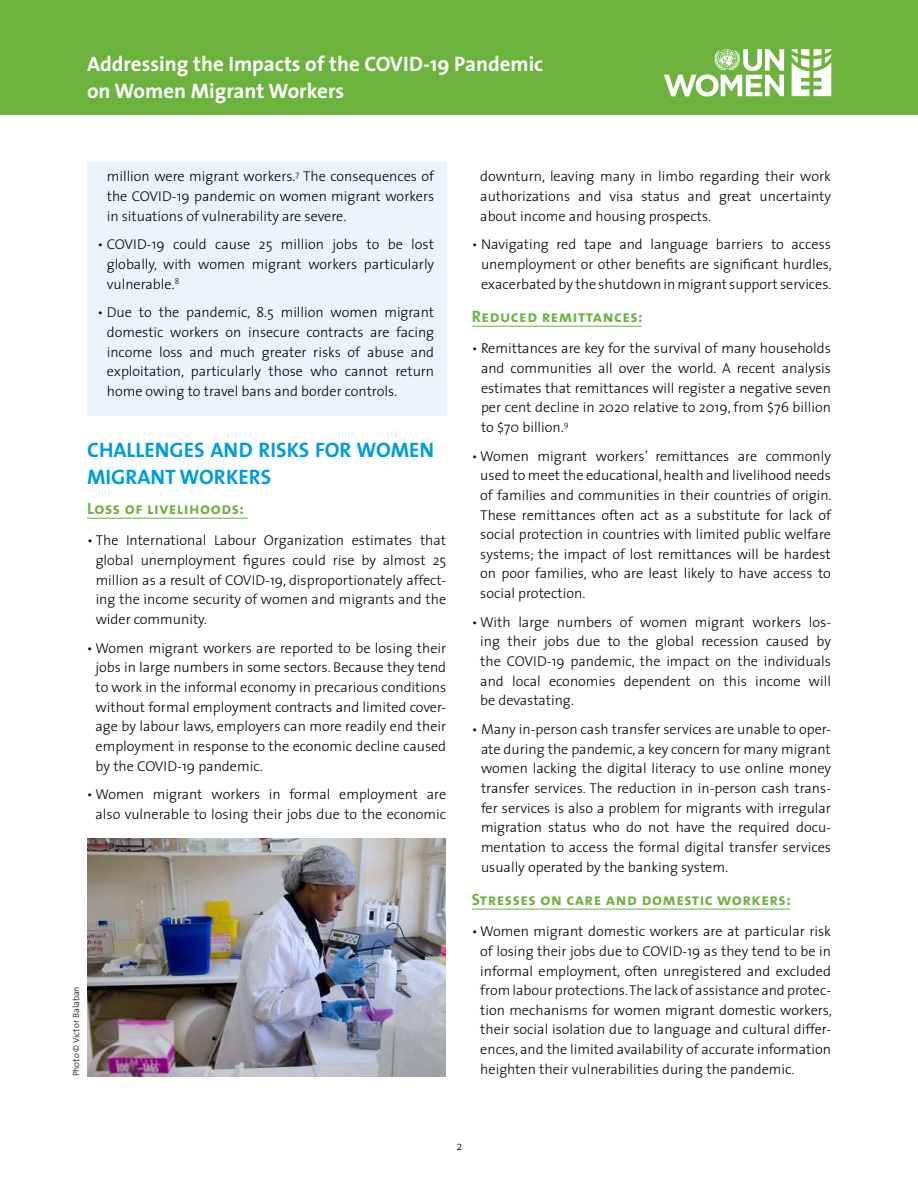
<style>
.page{position:relative;width:918px;height:1188px;background:#fff}
.page>*{position:absolute;margin:0;border:0;box-sizing:border-box;transform-origin:0 0}
.t1{font:700 21px/27px "The Sans";color:#fff}
.t2{font:700 21px/27px "The Sans";color:#009ddc}
.t3{font:16.5px "The Sans Bold Caps";letter-spacing:.03em;color:#6cb33e}
.t4{font:300 14.25px/19.6px "The Sans";color:#000;text-align:justify}
.t5{font:300 12px "The Sans";color:#000}
.t6{font:300 9px "The Sans";color:#000}
</style>
<div class="page">
<div style="left:0;top:0;width:918px;height:115px;background:#6cb33e"></div>
<div style="left:87px;top:162px;width:359px;height:254px;background:#ecf4fb"></div>
<hr style="left:87px;top:518px;width:161px;height:1px;background:#6cb33e">
<hr style="left:472px;top:326px;width:170px;height:1px;background:#6cb33e">
<hr style="left:472px;top:909px;width:318px;height:1px;background:#6cb33e">
<img style="left:87px;top:839px;width:359px;height:237px">
<svg style="left:664px;top:49px;width:120px;height:48px"></svg>
<svg style="left:792px;top:49px;width:39px;height:47px"></svg>
<h1 class="t1" style="left:87px;top:50px;width:458px">Addressing the Impacts of the COVID-19 Pandemic on Women Migrant Workers</h1>
<p class="t4" style="left:107px;top:166px;width:329px">million were migrant workers.<sup>7</sup> The consequences of the COVID-19 pandemic on women migrant workers in situations of vulnerability are severe.</p>
<p class="t4" style="left:107px;top:234px;width:329px;text-indent:-9px">• COVID-19 could cause 25 million jobs to be lost globally, with women migrant workers particularly vulnerable.<sup>8</sup></p>
<p class="t4" style="left:107px;top:302px;width:329px;text-indent:-9px">• Due to the pandemic, 8.5 million women migrant domestic workers on insecure contracts are facing income loss and much greater risks of abuse and exploitation, particularly those who cannot return home owing to travel bans and border controls.</p>
<h1 class="t2" style="left:87px;top:436px;width:349px">CHALLENGES AND RISKS FOR WOMEN<br>MIGRANT WORKERS</h1>
<p class="t3" style="left:87px;top:494px;width:159px">Loss of livelihoods:</p>
<p class="t4" style="left:96px;top:530px;width:352px;text-indent:-9px">• The International Labour Organization estimates that global unemployment figures could rise by almost 25 million as a result of COVID-19, disproportionately affect&shy;ing the income security of women and migrants and the wider community.</p>
<p class="t4" style="left:96px;top:638px;width:352px;text-indent:-9px">• Women migrant workers are reported to be losing their jobs in large numbers in some sectors. Because they tend to work in the informal economy in precarious conditions without formal employment contracts and limited cover&shy;age by labour laws, employers can more readily end their employment in response to the economic decline caused by the COVID-19 pandemic.</p>
<p class="t4" style="left:87px;top:784px;width:361px;text-align:center">• Women migrant workers in formal employment are also vulnerable to losing their jobs due to the economic</p>
<p class="t6" style="left:69px;top:1076px;width:91px;rotate:-90deg">Photo © Victor Balaban</p>
<p class="t4" style="left:480px;top:166px;width:352px">downturn, leaving many in limbo regarding their work authorizations and visa status and great uncertainty about income and housing prospects.</p>
<p class="t4" style="left:481px;top:234px;width:352px;text-indent:-9px">• Navigating red tape and language barriers to access unemployment or other benefits are significant hurdles, exacerbated by the shutdown in migrant support services.</p>
<p class="t3" style="left:472px;top:302px;width:173px">Reduced remittances:</p>
<p class="t4" style="left:481px;top:338px;width:351px;text-indent:-9px">• Remittances are key for the survival of many households and communities all over the world. A recent analysis estimates that remittances will register a negative seven per cent decline in 2020 relative to 2019, from $76 billion to $70 billion.<sup>9</sup></p>
<p class="t4" style="left:480px;top:445px;width:353px;text-indent:-9px">• Women migrant workers’ remittances are commonly used to meet the educational, health and livelihood needs of families and communities in their countries of origin.<br>These remittances often act as a substitute for lack of social protection in countries with limited public welfare systems; the impact of lost remittances will be hardest on poor families, who are least likely to have access to social protection.</p>
<p class="t4" style="left:480px;top:612px;width:352px;text-indent:-9px">• With large numbers of women migrant workers los&shy;ing their jobs due to the global recession caused by the COVID-19 pandemic, the impact on the individuals and local economies dependent on this income will be devastating.</p>
<p class="t4" style="left:481px;top:719px;width:351px;text-indent:-9px">• Many in-person cash transfer services are unable to oper&shy;ate during the pandemic, a key concern for many migrant women lacking the digital literacy to use online money transfer services. The reduction in in-person cash trans&shy;fer services is also a problem for migrants with irregular migration status who do not have the required docu&shy;mentation to access the formal digital transfer services usually operated by the banking system.</p>
<p class="t3" style="left:472px;top:885px;width:321px">Stresses on care and domestic workers:</p>
<p class="t4" style="left:480px;top:921px;width:353px;text-indent:-9px">• Women migrant domestic workers are at particular risk of losing their jobs due to COVID-19 as they tend to be in informal employment, often unregistered and excluded from labour protections. The lack of assistance and protec&shy;tion mechanisms for women migrant domestic workers, their social isolation due to language and cultural differ&shy;ences, and the limited availability of accurate information heighten their vulnerabilities during the pandemic.</p>
<p class="t5" style="left:456px;top:1136px;width:7px">2</p>
</div>
